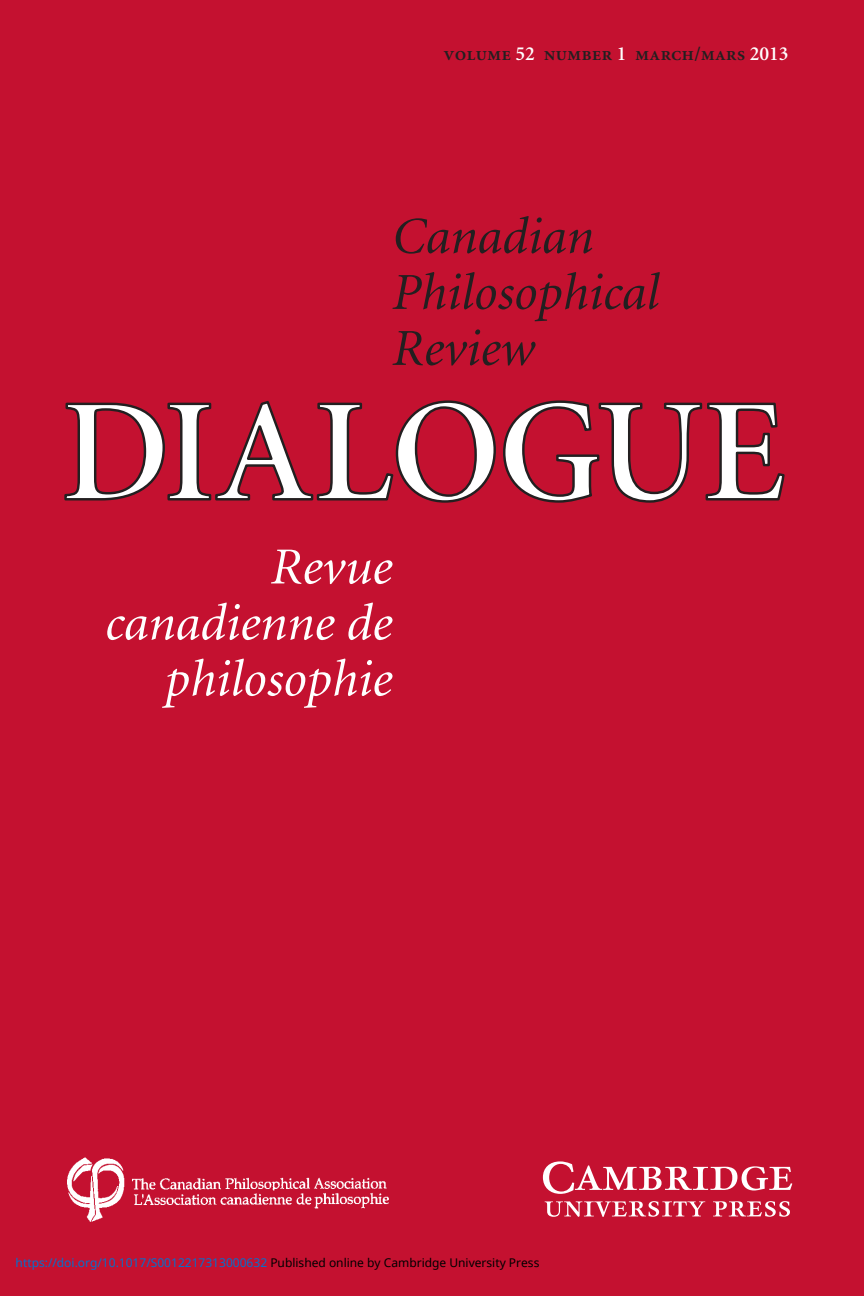
<style>
.page{position:relative;width:864px;height:1296px;background:#c41130}
.page>*{position:absolute;margin:0;border:0;box-sizing:border-box;transform-origin:0 0}
.t1{font:italic 52px/56px "Minion";color:#fff;text-align:right}
.t2{font:italic 52px/56px "Minion";color:#231f20}
.t3{font:20px "Minion Semibold SC";color:#231f20}
.t4{font:12px "Noto Sans";color:#0172cf}
.s1{font-family:"Minion";font-weight:600;color:#fff}
.s2{color:#000}
</style>
<div class="page">
<svg style="left:543px;top:1161px;width:249px;height:33px"></svg>
<svg style="left:545px;top:1201px;width:160px;height:16px"></svg>
<svg style="left:713px;top:1201px;width:77px;height:16px"></svg>
<svg style="left:64px;top:400px;width:721px;height:103px"></svg>
<img style="left:68px;top:1157px;width:321px;height:64px">
<p class="t3" style="left:444px;top:46px;width:346px">volume <span class="s1">52</span> number <span class="s1">1</span> march/mars <span class="s1">2013</span></p>
<p class="t2" style="left:392px;top:213px;width:268px">Canadian<br>Philosophical<br>Review</p>
<p class="t1" style="left:105px;top:543px;width:289px">Revue canadienne de philosophie</p>
<p class="t4" style="left:16px;top:1255px;width:525px">https://doi.org/10.1017/S0012217313000632 <span class="s2">Published online by Cambridge University Press</span></p>
</div>
